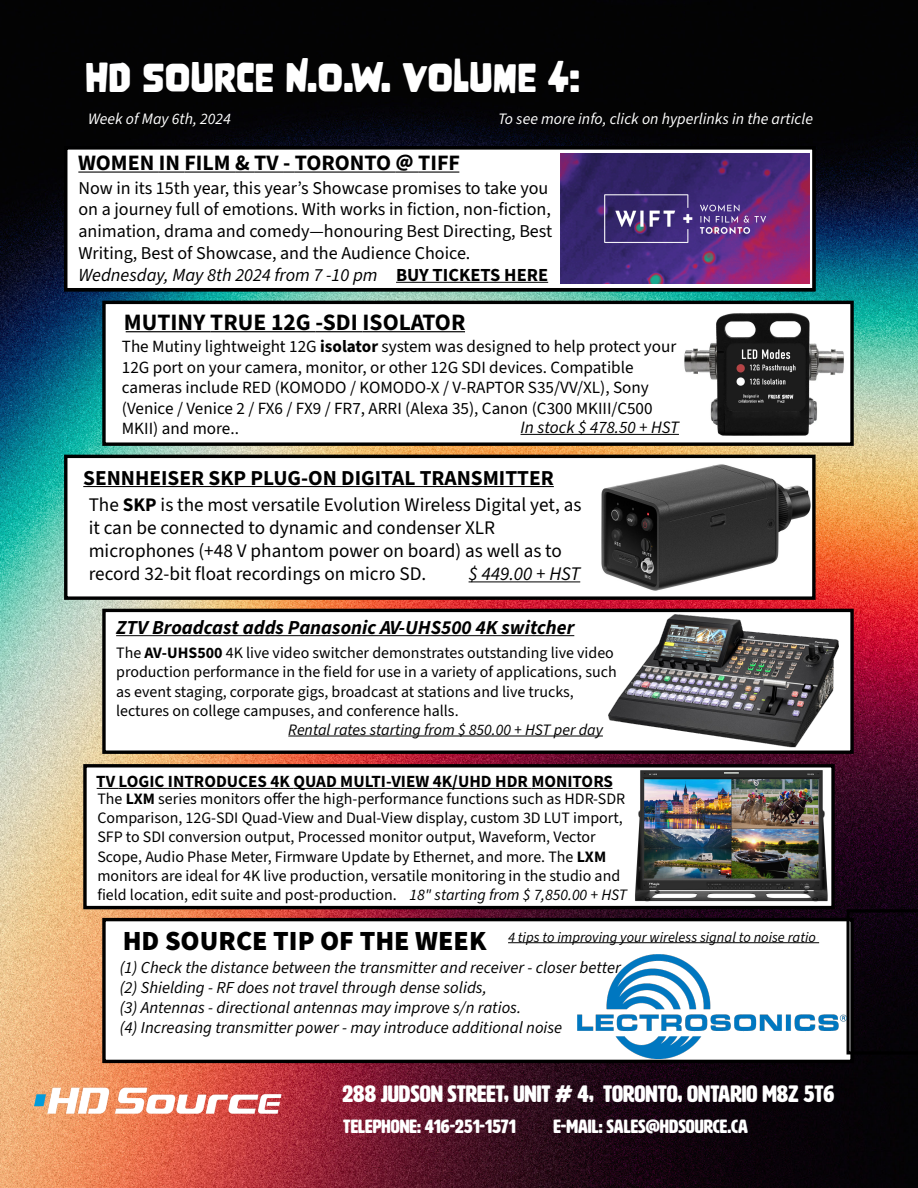
<style>
.page{position:relative;width:918px;height:1188px;background:#fff}
.page>*{position:absolute;margin:0;border:0;box-sizing:border-box;transform-origin:0 0}
.t1{font:36.3px "Nove";color:#fff}
.t2{font:700 23.55px "Source Sans 3";color:#000}
.t3{font:23.4px "HWT Artz";color:#fff}
.t4{font:500 23.1px "Urbane";color:#000}
.t5{font:700 22.05px "Source Sans 3";color:#000}
.t6{font:700 21.3px "Source Sans 3";color:#000}
.t7{font:italic 700 19.8px "Source Sans 3";color:#000}
.t8{font:19.2px/23.1px "Source Sans 3";color:#000}
.t9{font:italic 19.2px "Source Sans 3";color:#000}
.t10{font:18.9px "HWT Artz";color:#fff}
.t11{font:18.45px/22.2px "Source Sans 3";color:#000}
.t12{font:italic 18.45px "Source Sans 3";color:#000}
.t13{font:18.15px/21.8px "Source Sans 3";color:#000}
.t14{font:italic 17.4px "Source Sans 3";color:#000}
.t15{font:17.1px/20.5px "Source Sans 3";color:#000}
.t16{font:700 17.1px "Source Sans 3";color:#000}
.t17{font:italic 16.65px/20.1px "Source Sans 3";color:#000}
.t18{font:15.9px/19.2px "Source Sans 3";color:#000}
.t19{font:italic 15.9px "Source Sans 3";color:#fff}
.t20{font:italic 15.9px "Source Sans 3";color:#000}
.t21{font:italic 14.4px "Source Sans 3";color:#000}
.s1{font-weight:700;font-style:normal}
.s2{font-weight:700}
.s3{font-style:italic}
.s4{font-weight:900;font-style:normal;font-size:27.75px}
</style>
<div class="page">
<img style="left:0;top:0;width:918px;height:1188px">
<div style="left:104px;top:302px;width:748px;height:142px;background:#fff"></div>
<div style="left:102px;top:301px;width:752px;height:145px;border:3px solid #000"></div>
<hr style="left:126px;top:331px;width:84px;height:1px;background:#000">
<hr style="left:210px;top:331px;width:61px;height:1px;background:#000">
<hr style="left:271px;top:331px;width:45px;height:1px;background:#000">
<hr style="left:316px;top:331px;width:47px;height:1px;background:#000">
<hr style="left:363px;top:331px;width:102px;height:1px;background:#000">
<div style="left:104px;top:610px;width:748px;height:142px;background:#fff"></div>
<div style="left:102px;top:609px;width:752px;height:145px;border:3px solid #000"></div>
<div style="left:85px;top:766px;width:748px;height:142px;background:#fff"></div>
<div style="left:83px;top:764px;width:752px;height:145px;border:3px solid #000"></div>
<svg style="left:97px;top:788px;width:22px;height:1px"></svg>
<hr style="left:119px;top:788px;width:49px;height:1px;background:#000">
<hr style="left:168px;top:788px;width:103px;height:1px;background:#000">
<svg style="left:271px;top:788px;width:22px;height:1px"></svg>
<hr style="left:293px;top:788px;width:47px;height:1px;background:#000">
<hr style="left:340px;top:788px;width:93px;height:1px;background:#000">
<hr style="left:433px;top:788px;width:62px;height:1px;background:#000">
<hr style="left:495px;top:788px;width:36px;height:1px;background:#000">
<hr style="left:531px;top:788px;width:81px;height:1px;background:#000">
<hr style="left:288px;top:736px;width:315px;height:1px;background:#000">
<div style="left:104px;top:920px;width:748px;height:141px;background:#fff"></div>
<div style="left:102px;top:918px;width:752px;height:145px;border:3px solid #000"></div>
<hr style="left:508px;top:942px;width:311px;height:1px;background:#000">
<div style="left:66px;top:456px;width:748px;height:142px;background:#fff"></div>
<div style="left:64px;top:455px;width:752px;height:145px;border:3px solid #000"></div>
<hr style="left:469px;top:581px;width:111px;height:1px;background:#000">
<svg style="left:847px;top:909px;width:71px;height:146px"></svg>
<img style="left:34px;top:1079px;width:247px;height:42px">
<div style="left:66px;top:148px;width:748px;height:142px;background:#fff"></div>
<div style="left:64px;top:146px;width:752px;height:145px;border:3px solid #000"></div>
<hr style="left:396px;top:282px;width:152px;height:1px;background:#000">
<hr style="left:78px;top:172px;width:81px;height:1px;background:#000">
<svg style="left:159px;top:172px;width:25px;height:1px"></svg>
<hr style="left:184px;top:172px;width:51px;height:1px;background:#000">
<svg style="left:235px;top:172px;width:60px;height:1px"></svg>
<hr style="left:295px;top:172px;width:101px;height:1px;background:#000">
<svg style="left:396px;top:172px;width:22px;height:1px"></svg>
<hr style="left:418px;top:172px;width:41px;height:1px;background:#000">
<hr style="left:521px;top:434px;width:158px;height:1px;background:#000">
<hr style="left:83px;top:486px;width:471px;height:1px;background:#000">
<hr style="left:116px;top:635px;width:458px;height:1px;background:#000">
<img style="left:561px;top:154px;width:248px;height:130px">
<img style="left:684px;top:312px;width:160px;height:124px">
<img style="left:602px;top:464px;width:208px;height:127px">
<img style="left:602px;top:611px;width:270px;height:140px">
<img style="left:635px;top:770px;width:193px;height:132px">
<img style="left:577px;top:955px;width:270px;height:103px">
<h1 class="t1" style="left:85px;top:57px;width:497px">HD SOURCE N.O.W. VOLUME 4:</h1>
<p class="t19" style="left:88px;top:109px;width:144px">Week of May 6th, 2024</p>
<p class="t19" style="left:498px;top:109px;width:317px">To see more info, click on hyperlinks in the article</p>
<h3 class="t5" style="left:78px;top:149px;width:384px">WOMEN IN FILM &amp; TV - TORONTO @ TIFF</h3>
<h3 class="t4" style="left:77px;top:149px;width:242px">LITEPANELS ASTRA IP</h3>
<p class="t13" style="left:78px;top:177px;width:475px">Now in its 15th year, this year’s Showcase promises to take you on a journey full of emotions. With works in fiction, non-fiction, animation, drama and comedy—honouring Best Directing, Best Writing, Best of Showcase, and the Audience Choice.</p>
<p class="t12" style="left:78px;top:263px;width:471px">Wednesday, May 8th 2024 from 7 -10 pm <span class="s1">BUY TICKETS HERE</span></p>
<p class="t11" style="left:78px;top:177px;width:481px">The industry’s best-selling Bi-Color LED panel has evolved.<br>Astra IP is tough and water-resistant, delivering intense output in lightweight 1×1, half-size and 2×1 fixtures with fast set up for high-performance broadcast lighting in demanding environments. starting price $ 1,098.00 + HST</p>
<h2 class="t2" style="left:124px;top:307px;width:343px">MUTINY TRUE 12G -SDI ISOLATOR</h2>
<p class="t15" style="left:122px;top:336px;width:556px">The Mutiny lightweight 12G <span class="s2">isolator</span> system was designed to help protect your 12G port on your camera, monitor, or other 12G SDI devices. Compatible cameras include RED (KOMODO / KOMODO-X / V-RAPTOR S35/VV/XL), Sony (Venice / Venice 2 / FX6 / FX9 / FR7, ARRI (Alexa 35), Canon (C300 MKIII/C500<br>MKII) and more..</p>
<p class="t14" style="left:521px;top:416px;width:160px">In stock $ 478.50 + HST</p>
<h3 class="t6" style="left:83px;top:464px;width:472px">SENNHEISER SKP PLUG-ON DIGITAL TRANSMITTER</h3>
<p class="t8" style="left:89px;top:493px;width:494px">The <span class="s2">SKP</span> is the most versatile Evolution Wireless Digital yet, as it can be connected to dynamic and condenser XLR microphones (+48 V phantom power on board) as well as to record 32-bit float recordings on micro SD.</p>
<p class="t9" style="left:469px;top:562px;width:113px">$ 449.00 + HST</p>
<p class="t7" style="left:116px;top:615px;width:460px">ZTV Broadcast adds Panasonic AV-UHS500 4K switcher</p>
<p class="t18" style="left:116px;top:643px;width:502px">The <span class="s2">AV-UHS500</span> 4K live video switcher demonstrates outstanding live video production performance in the field for use in a variety of applications, such as event staging, corporate gigs, broadcast at stations and live trucks, lectures on college campuses, and conference halls.</p>
<p class="t20" style="left:288px;top:720px;width:316px">Rental rates starting from $ 850.00 + HST per day</p>
<p class="t16" style="left:96px;top:770px;width:518px">TV LOGIC INTRODUCES 4K QUAD MULTI-VIEW 4K/UHD HDR MONITORS</p>
<p class="t18" style="left:97px;top:789px;width:531px">The <span class="s2">LXM</span> series monitors offer the high-performance functions such as HDR-SDR Comparison, 12G-SDI Quad-View and Dual-View display, custom 3D LUT import, SFP to SDI conversion output, Processed monitor output, Waveform, Vector Scope, Audio Phase Meter, Firmware Update by Ethernet, and more. The <span class="s2">LXM </span>monitors are ideal for 4K live production, versatile monitoring in the studio and field location, edit suite and post-production. <span class="s3">18" starting from $ 7,850.00 + HST</span></p>
<p class="t21" style="left:123px;top:928px;width:695px"><span class="s4">HD SOURCE TIP OF THE WEEK</span> 4 tips to improving your wireless signal to noise ratio</p>
<p class="t17" style="left:120px;top:957px;width:503px">(1) Check the distance between the transmitter and receiver - closer better (2) Shielding - RF does not travel through dense solids,<br>(3) Antennas - directional antennas may improve s/n ratios.<br>(4) Increasing transmitter power - may introduce additional noise</p>
<h3 class="t3" style="left:343px;top:1081px;width:493px">288 JUDSON STREET, UNIT # 4, TORONTO, ONTARIO M8Z 5T6</h3>
<p class="t10" style="left:343px;top:1116px;width:174px">TELEPHONE: 416-251-1571</p>
<p class="t10" style="left:553px;top:1116px;width:196px">E-MAIL: SALES@HDSOURCE.CA</p>
</div>
